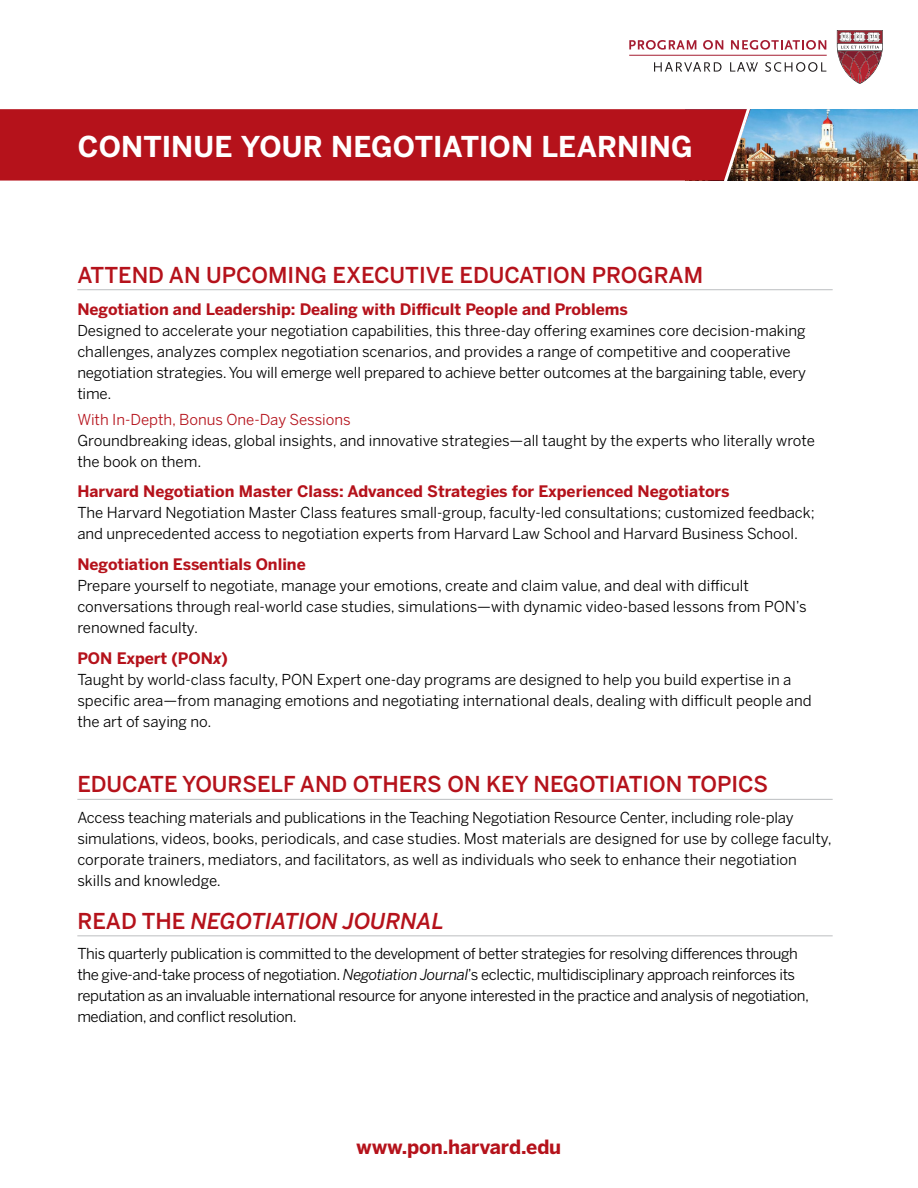
<style>
.page{position:relative;width:918px;height:1188px;background:#fff}
.page>*{position:absolute;margin:0;border:0;box-sizing:border-box;transform-origin:0 0}
.t1{font:700 28.5px "Benton Sans";color:#fff}
.t2{font:500 21.75px "Benton Sans";color:#b5121b}
.t3{font:italic 500 21.75px "Benton Sans";color:#b5121b}
.t4{font:700 19.5px "Benton Sans";letter-spacing:-.01em;color:#b5121b}
.t5{font:700 15.75px "Benton Sans";color:#b5121b}
.t6{font:15px/21px "Benton Sans";color:#000}
.t7{font:15px/21px "Benton Sans";letter-spacing:-.025em;color:#000}
.t8{font:15px "Benton Sans";color:#b5121b}
.s1{font-style:italic}
.s2{font-style:normal}
</style>
<div class="page">
<hr style="left:77px;top:289px;width:756px;height:1px;background:#bcbec0">
<hr style="left:77px;top:799px;width:756px;height:1px;background:#bcbec0">
<hr style="left:77px;top:935px;width:756px;height:1px;background:#bcbec0">
<svg style="left:837px;top:30px;width:46px;height:54px"></svg>
<hr style="left:629px;top:55px;width:198px;height:1px;background:#a51d31">
<svg style="left:629px;top:40px;width:67px;height:10px"></svg>
<svg style="left:703px;top:40px;width:20px;height:10px"></svg>
<svg style="left:731px;top:40px;width:95px;height:10px"></svg>
<svg style="left:654px;top:62px;width:68px;height:10px"></svg>
<svg style="left:730px;top:62px;width:28px;height:10px"></svg>
<svg style="left:765px;top:62px;width:61px;height:10px"></svg>
<img style="left:753px;top:109px;width:165px;height:72px">
<div style="left:0;top:109px;width:721px;height:72px;background:#b5121b"></div>
<img style="left:721px;top:109px;width:32px;height:72px">
<h1 class="t1" style="left:78px;top:126px;width:616px">CONTINUE YOUR NEGOTIATION LEARNING</h1>
<h2 class="t2" style="left:77px;top:259px;width:627px">ATTEND AN UPCOMING EXECUTIVE EDUCATION PROGRAM</h2>
<p class="t5" style="left:77px;top:298px;width:552px">Negotiation and Leadership: Dealing with Difficult People and Problems</p>
<p class="t6" style="left:77px;top:320px;width:730px">Designed to accelerate your negotiation capabilities, this three-day offering examines core decision-making challenges, analyzes complex negotiation scenarios, and provides a range of competitive and cooperative negotiation strategies. You will emerge well prepared to achieve better outcomes at the bargaining table, every time.</p>
<p class="t8" style="left:77px;top:410px;width:275px">With In-Depth, Bonus One-Day Sessions</p>
<p class="t6" style="left:77px;top:430px;width:739px">Groundbreaking ideas, global insights, and innovative strategies—all taught by the experts who literally wrote the book on them.</p>
<p class="t5" style="left:77px;top:480px;width:654px">Harvard Negotiation Master Class: Advanced Strategies for Experienced Negotiators</p>
<p class="t6" style="left:77px;top:502px;width:739px">The Harvard Negotiation Master Class features small-group, faculty-led consultations; customized feedback; and unprecedented access to negotiation experts from Harvard Law School and Harvard Business School.</p>
<p class="t5" style="left:77px;top:553px;width:230px">Negotiation Essentials Online</p>
<p class="t6" style="left:77px;top:575px;width:731px">Prepare yourself to negotiate, manage your emotions, create and claim value, and deal with difficult conversations through real-world case studies, simulations—with dynamic video-based lessons from PON’s renowned faculty.</p>
<p class="t5" style="left:77px;top:647px;width:152px">PON Expert (PON<span class="s1">x</span>)</p>
<p class="t6" style="left:77px;top:669px;width:736px">Taught by world-class faculty, PON Expert one-day programs are designed to help you build expertise in a specific area—from managing emotions and negotiating international deals, dealing with difficult people and the art of saying no.</p>
<h2 class="t2" style="left:77px;top:769px;width:692px">EDUCATE YOURSELF AND OTHERS ON KEY NEGOTIATION TOPICS</h2>
<p class="t6" style="left:77px;top:807px;width:756px">Access teaching materials and publications in the Teaching Negotiation Resource Center, including role-play simulations, videos, books, periodicals, and case studies. Most materials are designed for use by college faculty, corporate trainers, mediators, and facilitators, as well as individuals who seek to enhance their negotiation skills and knowledge.</p>
<h2 class="t3" style="left:77px;top:908px;width:368px"><span class="s2">READ THE</span> NEGOTIATION JOURNAL</h2>
<p class="t7" style="left:77px;top:943px;width:733px">This quarterly publication is committed to the development of better strategies for resolving differences through the give-and-take process of negotiation. <span class="s1">Negotiation Journal</span>’s eclectic, multidisciplinary approach reinforces its reputation as an invaluable international resource for anyone interested in the practice and analysis of negotiation, mediation, and conflict resolution.</p>
<h3 class="t4" style="left:357px;top:1132px;width:206px">www.pon.harvard.edu</h3>
</div>
